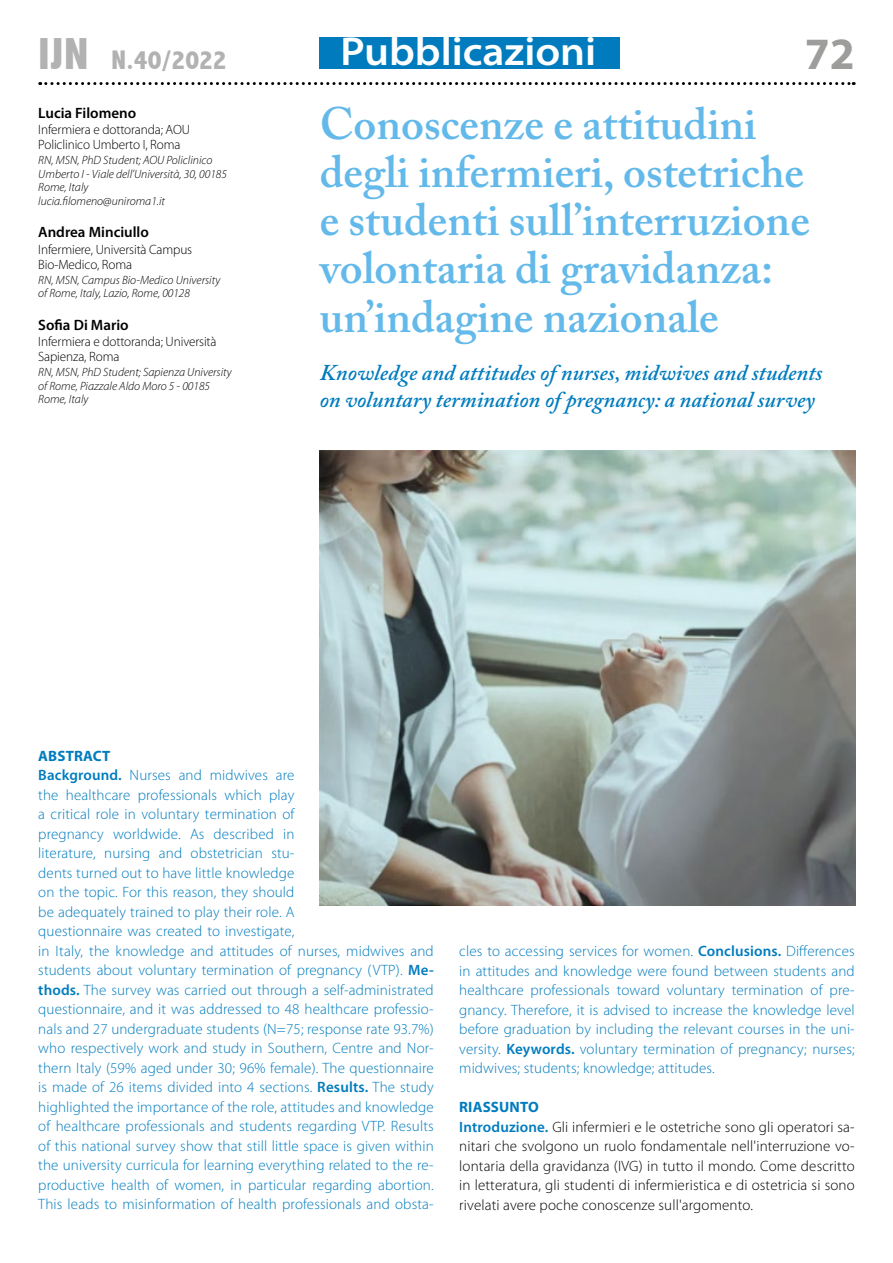
<style>
.page{position:relative;width:893px;height:1263px;background:#fff}
.page>*{position:absolute;margin:0;border:0;box-sizing:border-box;transform-origin:0 0}
.t1{font:600 45px/48px "Adobe Caslon Pro";color:#63b9e9}
.t2{font:700 45px "Myriad Pro";color:#9d9d9c}
.t3{font:600 semi-expanded 40.5px "Myriad Pro";color:#fff}
.t4{font:800 condensed 27px "Abadi";color:#b3b2b2}
.t5{font:italic 600 22.5px/27px "Adobe Caslon Pro";color:#007cbe}
.t6{font:300 15px/19.5px "Myriad Pro";letter-spacing:.01em;color:#007cbe}
.t7{font:300 15px/19.5px "Myriad Pro";letter-spacing:.01em;color:#000}
.t8{font:600 15px "Myriad Pro";color:#000}
.t9{font:300 13.5px/15px "Myriad Pro";letter-spacing:-.01em;color:#000}
.t10{font:italic 300 12px/13.5px "Myriad Pro";color:#000}
.s1{font-size:45px}
.s2{font-weight:700}
.s3{font-weight:600}
.s4{font-weight:700;color:#007cbe}
.s5{font-weight:600;color:#007cbe}
</style>
<div class="page">
<svg style="left:40px;top:82px;width:814px;height:3px"></svg>
<div style="left:320px;top:37px;width:300px;height:31px;background:#007cbe"></div>
<img style="left:320px;top:451px;width:535px;height:454px">
<h2 class="t3" style="left:341px;top:29px;width:257px">Pubblicazioni</h2>
<h3 class="t4" style="left:38px;top:45px;width:190px"><span class="s1">IJN</span> N.40/2022</h3>
<h1 class="t2" style="left:805px;top:24px;width:51px">72</h1>
<h1 class="t1" style="left:320px;top:100px;width:492px">Conoscenze e attitudini degli infermieri, ostetriche e studenti sull’interruzione volontaria di gravidanza: un’indagine nazionale</h1>
<h3 class="t5" style="left:320px;top:359px;width:504px">Knowledge and attitudes of nurses, midwives and students on voluntary termination of pregnancy: a national survey</h3>
<p class="t8" style="left:38px;top:103px;width:99px">Lucia Filomeno</p>
<p class="t9" style="left:38px;top:122px;width:153px">Infermiera e dottoranda; AOU<br>Policlinico Umberto I, Roma</p>
<p class="t10" style="left:38px;top:154px;width:190px">RN, MSN, PhD Student; AOU Policlinico<br>Umberto I - Viale dell’Università, 30, 00185<br>Rome, Italy<br>lucia.filomeno@uniroma1.it</p>
<p class="t8" style="left:38px;top:223px;width:112px">Andrea Minciullo</p>
<p class="t9" style="left:38px;top:242px;width:155px">Infermiere, Università Campus<br>Bio-Medico, Roma</p>
<p class="t10" style="left:38px;top:273px;width:183px">RN, MSN, Campus Bio-Medico University of Rome, Italy, Lazio, Rome, 00128</p>
<p class="t8" style="left:38px;top:315px;width:92px">Sofia Di Mario</p>
<p class="t9" style="left:38px;top:334px;width:180px">Infermiera e dottoranda; Università<br>Sapienza, Roma</p>
<p class="t10" style="left:38px;top:366px;width:195px">RN, MSN, PhD Student; Sapienza University of Rome, Piazzale Aldo Moro 5 - 00185<br>Rome, Italy</p>
<p class="t6" style="left:38px;top:746px;width:397px"><span class="s2">ABSTRACT<br></span><span class="s3">Background.</span> Nurses and midwives are<br>the healthcare professionals which play<br>a critical role in voluntary termination of<br>pregnancy worldwide. As described in<br>literature, nursing and obstetrician stu-<br>dents turned out to have little knowledge<br>on the topic. For this reason, they should<br>be adequately trained to play their role. A<br>questionnaire was created to investigate,<br>in Italy, the knowledge and attitudes of nurses, midwives and students about voluntary termination of pregnancy (VTP). <span class="s3">Me&shy;thods.</span> The survey was carried out through a self-administrated questionnaire, and it was addressed to 48 healthcare professio&shy;nals and 27 undergraduate students (N=75; response rate 93.7%) who respectively work and study in Southern, Centre and Nor&shy;thern Italy (59% aged under 30; 96% female). The questionnaire is made of 26 items divided into 4 sections. <span class="s3">Results.</span> The study highlighted the importance of the role, attitudes and knowledge of healthcare professionals and students regarding VTP. Results of this national survey show that still little space is given within the university curricula for learning everything related to the re&shy;productive health of women, in particular regarding abortion.<br>This leads to misinformation of health professionals and obsta-</p>
<p class="t6" style="left:459px;top:942px;width:397px;text-align:justify">cles to accessing services for women. <span class="s3">Conclusions.</span> Differences in attitudes and knowledge were found between students and healthcare professionals toward voluntary termination of pre&shy;gnancy. Therefore, it is advised to increase the knowledge level before graduation by including the relevant courses in the uni&shy;versity. <span class="s3">Keywords.</span> voluntary termination of pregnancy; nurses; midwives; students; knowledge; attitudes.</p>
<p class="t7" style="left:459px;top:1098px;width:397px"><span class="s4">RIASSUNTO<br></span><span class="s5">Introduzione.</span> Gli infermieri e le ostetriche sono gli operatori sa&shy;nitari che svolgono un ruolo fondamentale nell'interruzione vo&shy;lontaria della gravidanza (IVG) in tutto il mondo. Come descritto in letteratura, gli studenti di infermieristica e di ostetricia si sono rivelati avere poche conoscenze sull'argomento.</p>
</div>
